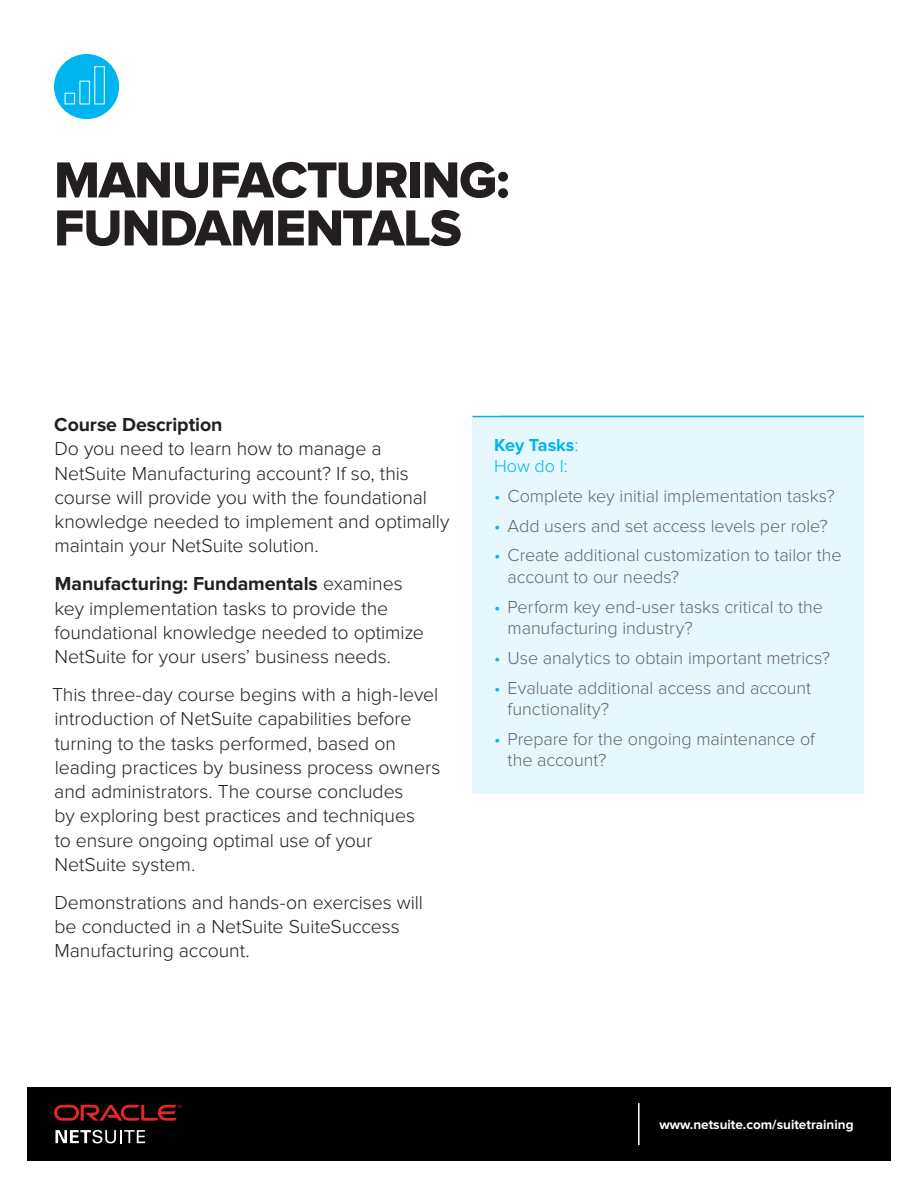
<style>
.page{position:relative;width:918px;height:1188px;background:#fff}
.page>*{position:absolute;margin:0;border:0;box-sizing:border-box;transform-origin:0 0}
.H1-sub_2016{font:52.5px/48px "Proxima Nova Extrabld";letter-spacing:-.025em;color:#231f20}
.Main_Body_2016{font:300 19.5px/24.3px "Proxima Nova";letter-spacing:-.005em;color:#231f20}
.H2_Main_Body_Header{font:700 19.5px "Proxima Nova";letter-spacing:-.005em;color:#231f20}
.t1{font:300 18px/21.6px "Proxima Nova";letter-spacing:-.005em;color:#666}
.Sidebar_Head{font:700 18px/21.6px "Proxima Nova";color:#00b5ef}
.t2{font:700 13.5px "Proxima Nova";color:#fff}
.s1{font-weight:700}
.s2{font-weight:300}
.s3{color:#00b5ef}
</style>
<div class="page">
<div style="left:27px;top:1087px;width:864px;height:74px;background:#000"></div>
<div style="left:54px;top:54px;width:65px;height:65px;background:#00b5ef;border-radius:50%"></div>
<div style="left:65px;top:93px;width:10px;height:11px;border:1px solid #fff"></div>
<div style="left:79px;top:81px;width:11px;height:23px;border:1px solid #fff"></div>
<div style="left:94px;top:66px;width:11px;height:38px;border:1px solid #fff"></div>
<hr style="left:638px;top:1103px;width:2px;height:42px;background:#fff">
<svg style="left:54px;top:1105px;width:127px;height:16px"></svg>
<svg style="left:55px;top:1130px;width:90px;height:13px"></svg>
<div style="left:472px;top:416px;width:392px;height:377px;background:#e6f8fd"></div>
<hr style="left:472px;top:416px;width:392px;height:1px;background:#00b5ef">
<p class="H1-sub_2016" style="left:54px;top:157px;width:457px">MANUFACTURING:<br>FUNDAMENTALS</p>
<p class="H2_Main_Body_Header" style="left:54px;top:413px;width:170px">Course Description</p>
<p class="Main_Body_2016" style="left:54px;top:437px;width:397px">Do you need to learn how to manage a NetSuite Manufacturing account? If so, this course will provide you with the foundational knowledge needed to implement and optimally maintain your NetSuite solution.</p>
<p class="Main_Body_2016" style="left:54px;top:572px;width:371px"><span class="s1">Manufacturing: Fundamentals</span> examines key implementation tasks to provide the foundational knowledge needed to optimize NetSuite for your users’ business needs.</p>
<p class="Main_Body_2016" style="left:52px;top:682px;width:390px">This three-day course begins with a high-level introduction of NetSuite capabilities before turning to the tasks performed, based on leading practices by business process owners and administrators. The course concludes<br>by exploring best practices and techniques<br>to ensure ongoing optimal use of your NetSuite system.</p>
<p class="Main_Body_2016" style="left:54px;top:890px;width:370px">Demonstrations and hands-on exercises will be conducted in a NetSuite SuiteSuccess<br>Manufacturing account.</p>
<p class="Sidebar_Head" style="left:494px;top:434px;width:86px">Key Tasks<span class="s2">:<br>How do I:</span></p>
<p class="t1" style="left:494px;top:485px;width:342px"><span class="s3">•</span> Complete key initial implementation tasks?</p>
<p class="t1" style="left:494px;top:515px;width:335px"><span class="s3">•</span> Add users and set access levels per role?</p>
<p class="t1" style="left:508px;top:545px;width:336px;text-indent:-14px"><span class="s3">•</span> Create additional customization to tailor the account to our needs?</p>
<p class="t1" style="left:508px;top:596px;width:317px;text-indent:-14px"><span class="s3">•</span> Perform key end-user tasks critical to the manufacturing industry?</p>
<p class="t1" style="left:494px;top:647px;width:337px"><span class="s3">•</span> Use analytics to obtain important metrics?</p>
<p class="t1" style="left:508px;top:677px;width:305px;text-indent:-14px"><span class="s3">•</span> Evaluate additional access and account functionality?</p>
<p class="t1" style="left:508px;top:728px;width:309px;text-indent:-14px"><span class="s3">•</span> Prepare for the ongoing maintenance of the account?</p>
<p class="t2" style="left:659px;top:1117px;width:196px">www.netsuite.com/suitetraining</p>
</div>
